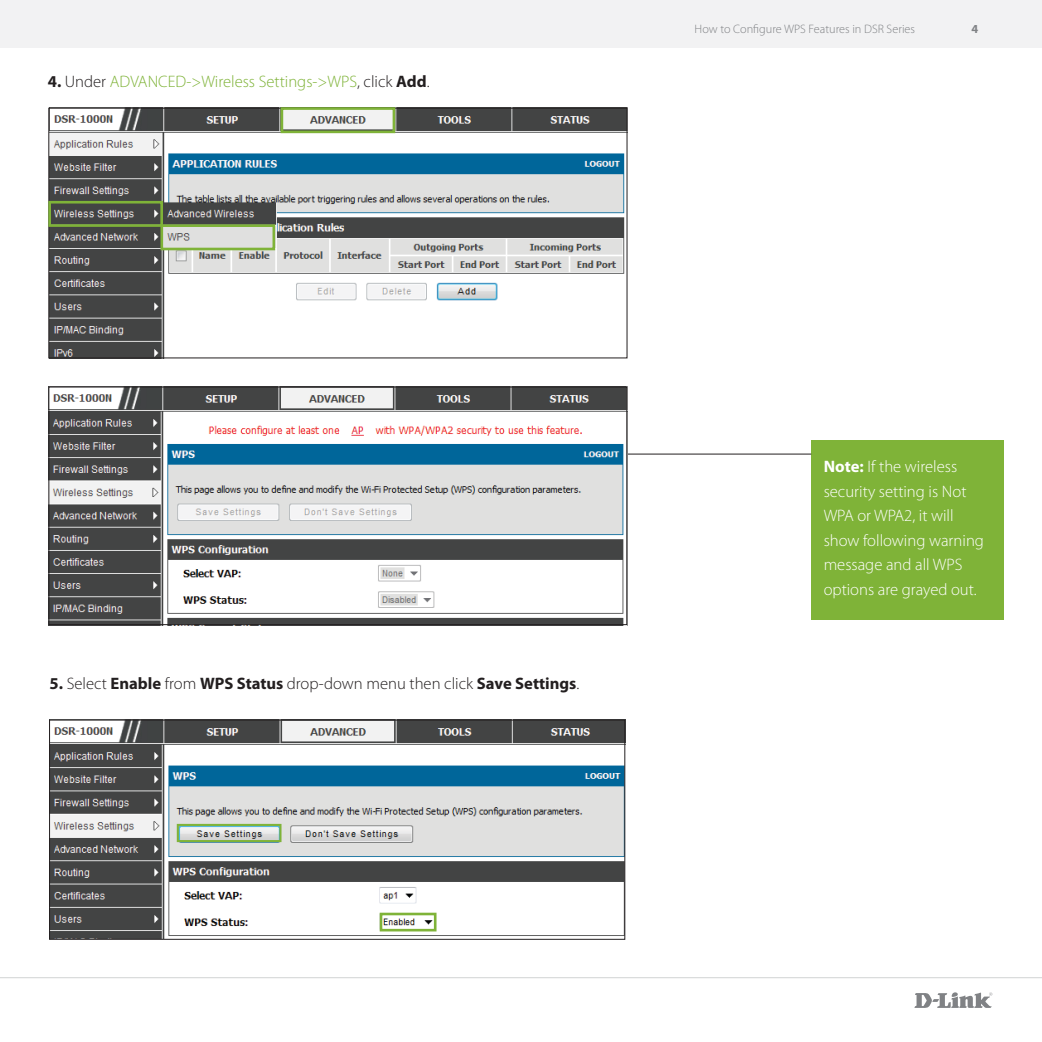
<style>
.page{position:relative;width:1042px;height:1042px;background:#fff}
.page>*{position:absolute;margin:0;border:0;box-sizing:border-box;transform-origin:0 0}
.t1{font:300 16.62px/24.5px "Myriad Pro";color:#fff}
.t2{font:300 16.62px "Myriad Pro";color:#231f20}
.t3{font:300 16.62px "Myriad Pro";color:#7fb338}
.t4{font:300 12.25px "Myriad Pro";color:#808285}
.t5{font:700 12.25px "Myriad Pro";color:#808285}
.s1{font-weight:700;color:#231f20}
.s2{color:#231f20}
.s3{font-weight:700}
</style>
<div class="page">
<div style="left:811px;top:440px;width:192px;height:180px;background:#7fb338"></div>
<img style="left:49px;top:107px;width:579px;height:252px">
<div style="left:49px;top:108px;width:578px;height:250px;border:1px solid #231f20"></div>
<div style="left:48px;top:201px;width:115px;height:26px;border:3px solid #7fb338"></div>
<div style="left:281px;top:107px;width:114px;height:26px;border:3px solid #7fb338"></div>
<div style="left:160px;top:224px;width:115px;height:26px;border:3px solid #7fb338"></div>
<img style="left:49px;top:386px;width:579px;height:239px">
<div style="left:49px;top:387px;width:578px;height:238px;border:1px solid #231f20"></div>
<img style="left:50px;top:719px;width:576px;height:220px">
<div style="left:49px;top:720px;width:576px;height:219px;border:1px solid #231f20"></div>
<div style="left:177px;top:824px;width:104px;height:18px;border:2px solid #7fb338"></div>
<div style="left:380px;top:912px;width:56px;height:19px;border:3px solid #7fb338"></div>
<hr style="left:628px;top:454px;width:183px;height:1px;background:#231f20">
<div style="left:0;top:0;width:1042px;height:48px;background:#f2f2f3"></div>
<hr style="left:0;top:977px;width:1042px;height:1px;background:#d1d3d4">
<svg style="left:914px;top:992px;width:78px;height:16px"></svg>
<p class="t3" style="left:48px;top:72px;width:383px"><span class="s1">4.</span> <span class="s2">Under</span> ADVANCED-&gt;Wireless Settings-&gt;WPS<span class="s2">, click</span> <span class="s1">Add</span><span class="s2">.</span></p>
<p class="t4" style="left:694px;top:22px;width:222px">How to Configure WPS Features in DSR Series</p>
<p class="t5" style="left:971px;top:21px;width:8px">4</p>
<p class="t2" style="left:50px;top:674px;width:531px"><span class="s3">5.</span> Select <span class="s3">Enable</span> from <span class="s3">WPS Status</span> drop-down menu then click <span class="s3">Save Settings</span>.</p>
<p class="t1" style="left:823px;top:455px;width:135px"><span class="s3">Note:</span> If the wireless</p>
<p class="t1" style="left:823px;top:479px;width:162px">security setting is Not<br>WPA or WPA2, it will show following warning message and all WPS</p>
<p class="t1" style="left:823px;top:577px;width:155px">options are grayed out.</p>
</div>
